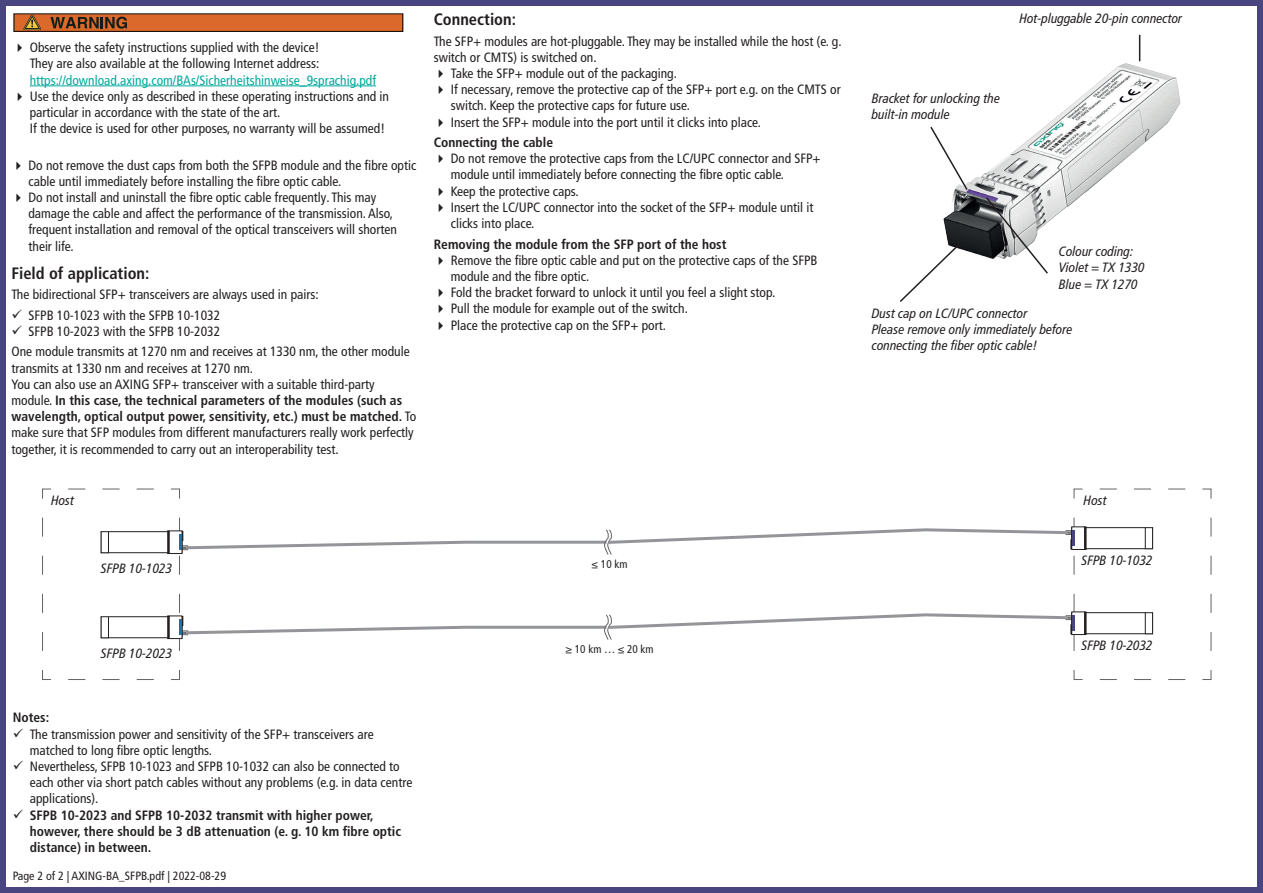
<style>
.page{position:relative;width:1263px;height:893px;background:#fff}
.page>*{position:absolute;margin:0;border:0;box-sizing:border-box;transform-origin:0 0}
.t1{font:700 condensed 16.5px "Frutiger LT Pro";color:#231f20}
.t2{font:condensed 13.5px/16.2px "Frutiger LT Pro";color:#231f20}
.t3{font:italic condensed 13.5px/16.2px "Frutiger LT Pro";color:#231f20}
.t4{font:700 condensed 13.5px/16.2px "Frutiger LT Pro";color:#231f20}
.t5{font:condensed 13.5px "Frutiger LT Pro";color:#00a99d}
.t6{font:condensed 12px "Frutiger LT Pro";color:#231f20}
.t7{font:condensed 11.25px "Frutiger LT Pro";color:#231f20}
.s1{font-weight:700}
</style>
<div class="page">
<div style="left:14px;top:14px;width:389px;height:17px;background:#db692c"></div>
<div style="left:14px;top:13px;width:389px;height:19px;border:1px solid #000001"></div>
<svg style="left:50px;top:17px;width:77px;height:12px"></svg>
<svg style="left:24px;top:15px;width:17px;height:15px"></svg>
<hr style="left:30px;top:86px;width:346px;height:1px;background:#00a99d">
<img style="left:943px;top:57px;width:238px;height:200px">
<svg style="left:1139px;top:35px;width:1px;height:26px"></svg>
<svg style="left:930px;top:125px;width:39px;height:67px"></svg>
<svg style="left:900px;top:243px;width:61px;height:59px"></svg>
<svg style="left:984px;top:196px;width:65px;height:78px"></svg>
<svg style="left:42px;top:488px;width:1170px;height:192px"></svg>
<div style="left:167px;top:616px;width:2px;height:23px;border:1px solid #231f20"></div>
<hr style="left:179px;top:620px;width:3px;height:15px;background:#206ea6">
<div style="left:0;top:0;width:1263px;height:893px;border:6px solid #494581"></div>
<p class="t2" style="left:30px;top:39px;width:291px">Observe the safety instructions supplied with the device!<br>They are also available at the following Internet address:</p>
<p class="t5" style="left:30px;top:72px;width:348px">https://download.axing.com/BAs/Sicherheitshinweise_9sprachig.pdf</p>
<p class="t2" style="left:30px;top:88px;width:361px">Use the device only as described in these operating instructions and in particular in accordance with the state of the art.<br>If the device is used for other purposes, no warranty will be assumed!</p>
<p class="t2" style="left:28px;top:157px;width:389px">Do not remove the dust caps from both the SFPB module and the fibre optic cable until immediately before installing the fibre optic cable.<br>Do not install and uninstall the fibre optic cable frequently. This may damage the cable and affect the performance of the transmission. Also, frequent installation and removal of the optical transceivers will shorten their life.</p>
<p class="t1" style="left:11px;top:263px;width:139px">Field of application:</p>
<p class="t2" style="left:28px;top:285px;width:292px;line-height:20.4px;text-indent:-17px">The bidirectional SFP+ transceivers are always used in pairs:<br>SFPB 10-1023 with the SFPB 10-1032</p>
<p class="t2" style="left:11px;top:321px;width:400px;line-height:20.4px;text-indent:17px">SFPB 10-2023 with the SFPB 10-2032<br>One module transmits at 1270 nm and receives at 1330 nm, the other module</p>
<p class="t2" style="left:11px;top:360px;width:406px">transmits at 1330 nm and receives at 1270 nm.<br>You can also use an AXING SFP+ transceiver with a suitable third-party module. <span class="s1">In this case, the technical parameters of the modules (such as wavelength, optical output power, sensitivity, etc.) must be matched.</span> To make sure that SFP modules from different manufacturers really work perfectly together, it is recommended to carry out an interoperability test.</p>
<p class="t1" style="left:434px;top:10px;width:84px">Connection:</p>
<p class="t2" style="left:434px;top:33px;width:409px">The SFP+ modules are hot-pluggable. They may be installed while the host (e. g.</p>
<p class="t2" style="left:434px;top:49px;width:164px">switch or CMTS) is switched on.</p>
<p class="t2" style="left:451px;top:65px;width:228px">Take the SFP+ module out of the packaging.</p>
<p class="t2" style="left:451px;top:82px;width:391px">If necessary, remove the protective cap of the SFP+ port e.g. on the CMTS or</p>
<p class="t2" style="left:451px;top:98px;width:241px">switch. Keep the protective caps for future use.</p>
<p class="t2" style="left:451px;top:114px;width:312px">Insert the SFP+ module into the port until it clicks into place.</p>
<p class="t4" style="left:434px;top:134px;width:121px">Connecting the cable</p>
<p class="t2" style="left:451px;top:151px;width:371px">Do not remove the protective caps from the LC/UPC connector and SFP+ module until immediately before connecting the fibre optic cable.<br>Keep the protective caps.<br>Insert the LC/UPC connector into the socket of the SFP+ module until it clicks into place.</p>
<p class="t4" style="left:434px;top:236px;width:294px">Removing the module from the SFP port of the host</p>
<p class="t2" style="left:451px;top:252px;width:368px">Remove the fibre optic cable and put on the protective caps of the SFPB module and the fibre optic.<br>Fold the bracket forward to unlock it until you feel a slight stop.<br>Pull the module for example out of the switch.<br>Place the protective cap on the SFP+ port.</p>
<p class="t3" style="left:1019px;top:10px;width:164px">Hot-pluggable 20-pin connector</p>
<p class="t3" style="left:872px;top:90px;width:130px">Bracket for unlocking the built-in module</p>
<p class="t3" style="left:1059px;top:243px;width:87px">Colour coding:<br>Violet = TX 1330<br>Blue = TX 1270</p>
<p class="t3" style="left:872px;top:305px;width:202px">Dust cap on LC/UPC connector<br>Please remove only immediately before connecting the fiber optic cable!</p>
<p class="t3" style="left:51px;top:493px;width:25px">Host</p>
<p class="t3" style="left:1084px;top:493px;width:25px">Host</p>
<p class="t3" style="left:101px;top:560px;width:73px">SFPB 10-1023</p>
<p class="t3" style="left:101px;top:645px;width:73px">SFPB 10-2023</p>
<p class="t4" style="left:13px;top:709px;width:38px">Notes:</p>
<p class="t2" style="left:30px;top:726px;width:384px">The transmission power and sensitivity of the SFP+ transceivers are matched to long fibre optic lengths.<br>Nevertheless, SFPB 10-1023 and SFPB 10-1032 can also be connected to each other via short patch cables without any problems (e.g. in data centre applications).</p>
<p class="t4" style="left:30px;top:807px;width:373px">SFPB 10-2023 and SFPB 10-2032 transmit with higher power, however, there should be 3 dB attenuation (e. g. 10 km fibre optic distance) in between.</p>
<p class="t6" style="left:13px;top:869px;width:215px">Page 2 of 2 | AXING-BA_SFPB.pdf | 2022-08-29</p>
<p class="t7" style="left:592px;top:557px;width:37px">≤ 10 km</p>
<p class="t7" style="left:565px;top:642px;width:90px">≥ 10 km … ≤ 20 km</p>
<p class="t3" style="left:1081px;top:552px;width:73px">SFPB 10-1032</p>
<p class="t3" style="left:1081px;top:637px;width:73px">SFPB 10-2032</p>
</div>
